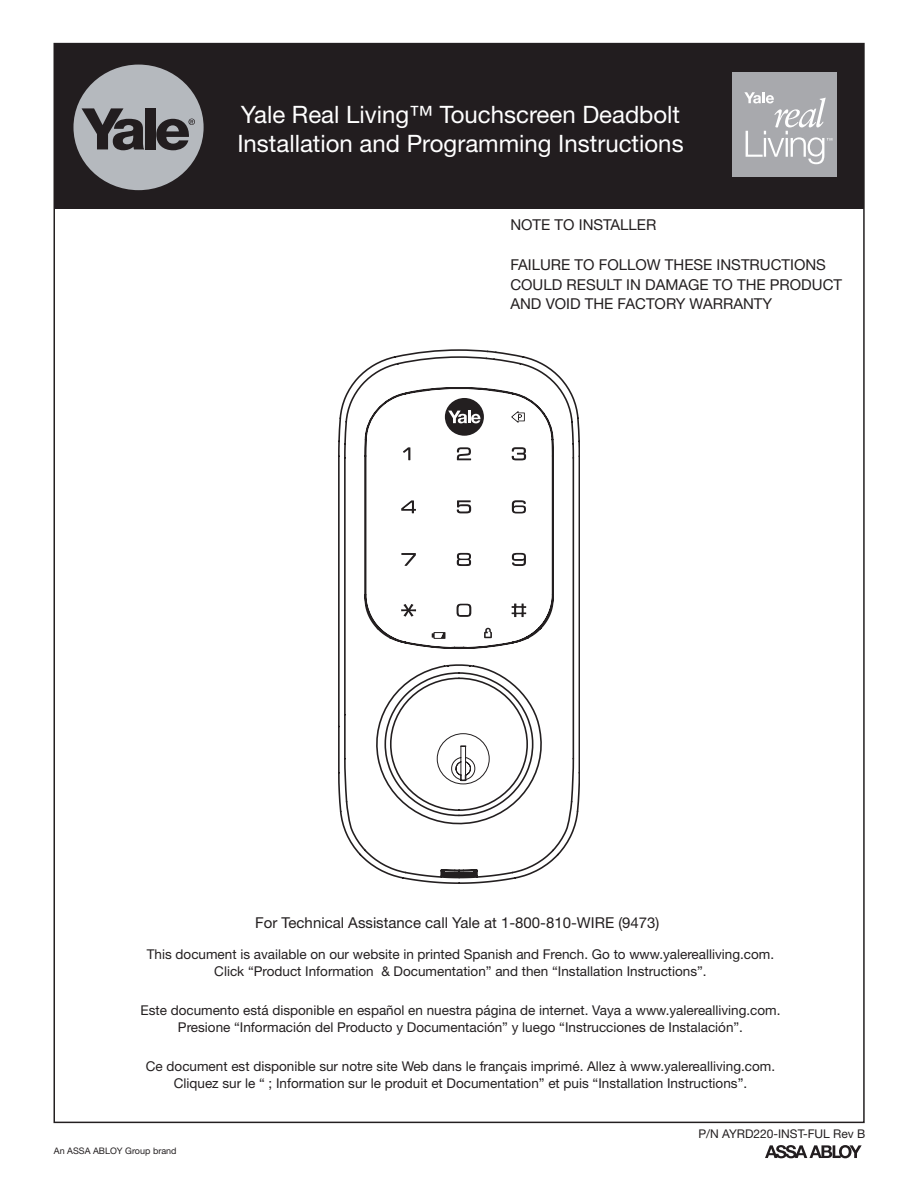
<style>
.page{position:relative;width:918px;height:1188px;background:#fff}
.page>*{position:absolute;margin:0;border:0;box-sizing:border-box;transform-origin:0 0}
.t1{font:24px/28.8px "Helvetica Neue";color:#fff}
.t2{font:15px/19.8px "Helvetica Neue";color:#231f20}
.t3{font:13.5px/16.5px "Helvetica Neue";color:#231f20;text-align:center}
.t4{font:12px "Helvetica Neue";color:#231f20}
.t5{font:9px "Helvetica Neue";color:#231f20}
</style>
<div class="page">
<div style="left:54px;top:44px;width:810px;height:165px;background:#221d1f"></div>
<div style="left:73px;top:65px;width:131px;height:125px;background:#b5b9be;border-radius:50%"></div>
<svg style="left:82px;top:108px;width:62px;height:42px"></svg>
<div style="left:145px;top:108px;width:10px;height:41px;background:#221d1f"></div>
<svg style="left:156px;top:119px;width:39px;height:31px"></svg>
<svg style="left:765px;top:1145px;width:97px;height:13px"></svg>
<div style="left:733px;top:73px;width:104px;height:104px;background:#a8a9ad"></div>
<svg style="left:744px;top:92px;width:88px;height:72px"></svg>
<svg style="left:338px;top:350px;width:242px;height:534px"></svg>
<svg style="left:436px;top:733px;width:54px;height:52px"></svg>
<div style="left:445px;top:398px;width:39px;height:38px;background:#231f20;border-radius:50%"></div>
<svg style="left:448px;top:411px;width:33px;height:12px"></svg>
<svg style="left:457px;top:500px;width:14px;height:13px"></svg>
<svg style="left:512px;top:447px;width:14px;height:13px"></svg>
<svg style="left:457px;top:447px;width:14px;height:13px"></svg>
<svg style="left:403px;top:447px;width:7px;height:13px"></svg>
<svg style="left:401px;top:604px;width:15px;height:13px"></svg>
<svg style="left:401px;top:553px;width:15px;height:13px"></svg>
<svg style="left:512px;top:500px;width:14px;height:13px"></svg>
<svg style="left:512px;top:604px;width:14px;height:13px"></svg>
<svg style="left:432px;top:632px;width:13px;height:7px"></svg>
<svg style="left:401px;top:500px;width:15px;height:13px"></svg>
<svg style="left:457px;top:553px;width:14px;height:13px"></svg>
<svg style="left:484px;top:628px;width:8px;height:14px"></svg>
<svg style="left:457px;top:604px;width:14px;height:13px"></svg>
<svg style="left:511px;top:411px;width:14px;height:12px"></svg>
<svg style="left:512px;top:553px;width:14px;height:13px"></svg>
<h1 class="t1" style="left:237px;top:100px;width:448px">Yale Real Living™ Touchscreen Deadbolt<br>Installation and Programming Instructions</h1>
<p class="t2" style="left:510px;top:215px;width:147px">NOTE TO INSTALLER</p>
<p class="t2" style="left:510px;top:255px;width:333px">FAILURE TO FOLLOW THESE INSTRUCTIONS<br>COULD RESULT IN DAMAGE TO THE PRODUCT<br>AND VOID THE FACTORY WARRANTY</p>
<p class="t2" style="left:255px;top:912px;width:406px">For Technical Assistance call Yale at 1-800-810-WIRE (9473)</p>
<p class="t3" style="left:147px;top:946px;width:629px">This document is available on our website in printed Spanish and French. Go to www.yalerealliving.com.<br>Click “Product Information &amp; Documentation” and then “Installation Instructions”.</p>
<p class="t3" style="left:140px;top:1002px;width:642px">Este documento está disponible en español en nuestra página de internet. Vaya a www.yalerealliving.com.<br>Presione “Información del Producto y Documentación” y luego “Instrucciones de Instalación”.</p>
<p class="t3" style="left:146px;top:1058px;width:631px">Ce document est disponible sur notre site Web dans le français imprimé. Allez à www.yalerealliving.com.<br>Cliquez sur le “ ; Information sur le produit et Documentation” et puis “Installation Instructions”.</p>
<p class="t5" style="left:54px;top:1146px;width:124px">An ASSA ABLOY Group brand</p>
<p class="t4" style="left:698px;top:1127px;width:169px">P/N AYRD220-INST-FUL Rev B</p>
</div>
